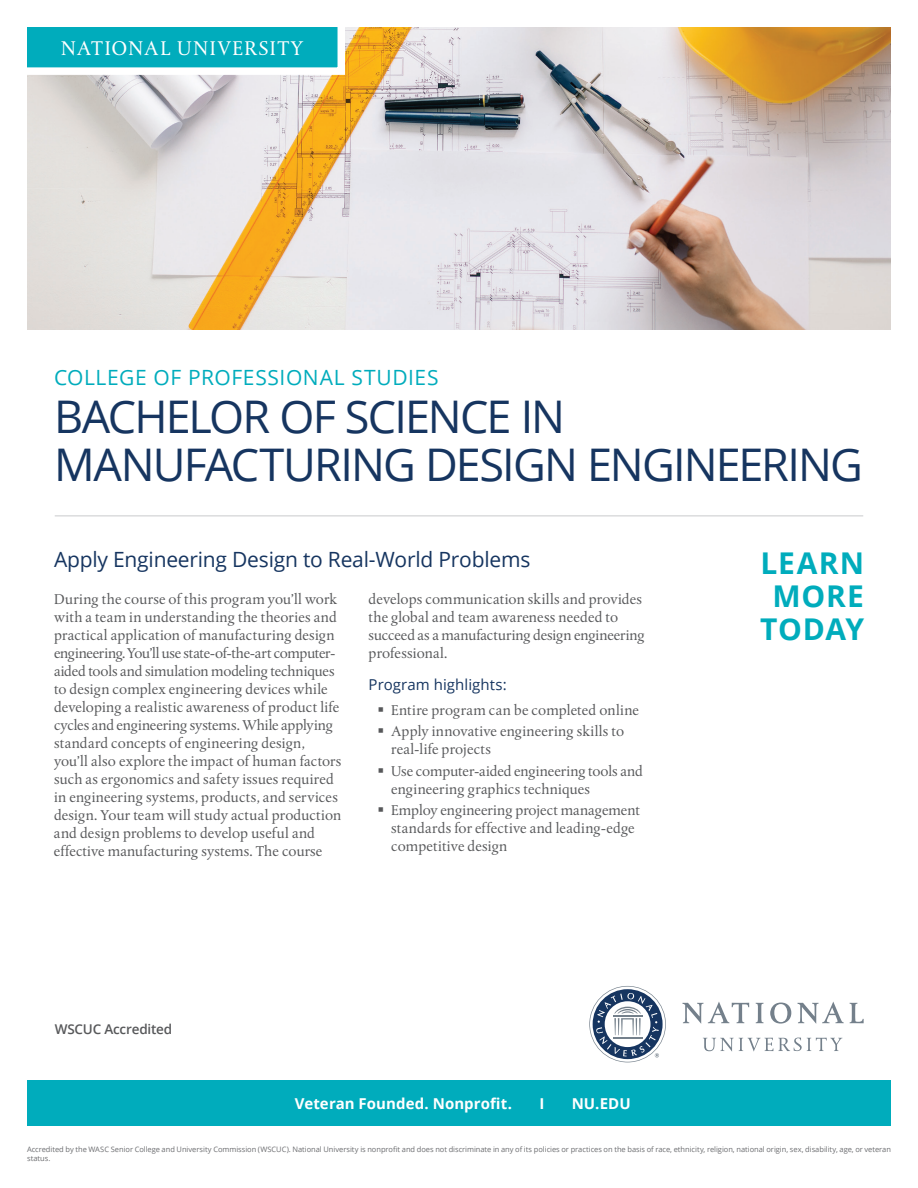
<style>
.page{position:relative;width:918px;height:1188px;background:#fff}
.page>*{position:absolute;margin:0;border:0;box-sizing:border-box;transform-origin:0 0}
.t1{font:45px/48px "Open Sans";letter-spacing:-.04em;color:#163560}
.t2{font:700 30px/33px "Open Sans";letter-spacing:.025em;color:#00acbc;text-align:center}
.t3{font:21px "Open Sans";letter-spacing:-.01em;color:#163560}
.t4{font:21px "Open Sans";letter-spacing:.03em;color:#00acbc}
.t5{font:21px "Albertina MT Std";letter-spacing:.065em;color:#fff}
.t6{font:15px/18px "Albertina MT Std";color:#57585a}
.t7{font:700 15px "Open Sans";letter-spacing:.005em;color:#fff}
.t8{font:15px "Open Sans";letter-spacing:.005em;color:#163560}
.t9{font:600 13.5px "Open Sans";letter-spacing:-.015em;color:#57585a}
.t10{font:7.5px/9px "Open Sans";letter-spacing:-.005em;color:#6c6d70}
</style>
<div class="page">
<img style="left:27px;top:27px;width:864px;height:302px">
<hr style="left:55px;top:516px;width:808px;height:1px;background:#c9cacc">
<svg style="left:683px;top:1002px;width:66px;height:22px"></svg>
<svg style="left:756px;top:1003px;width:7px;height:20px"></svg>
<svg style="left:770px;top:1003px;width:21px;height:21px"></svg>
<svg style="left:798px;top:1002px;width:46px;height:22px"></svg>
<svg style="left:850px;top:1003px;width:14px;height:20px"></svg>
<svg style="left:703px;top:1038px;width:139px;height:14px"></svg>
<svg style="left:589px;top:986px;width:77px;height:76px"></svg>
<svg style="left:27px;top:27px;width:322px;height:52px"></svg>
<div style="left:27px;top:1080px;width:864px;height:46px;background:#00acbc"></div>
<h3 class="t5" style="left:61px;top:36px;width:244px">NATIONAL UNIVERSITY</h3>
<h3 class="t4" style="left:54px;top:363px;width:386px">COLLEGE OF PROFESSIONAL STUDIES</h3>
<h1 class="t1" style="left:54px;top:391px;width:811px">BACHELOR OF SCIENCE IN<br>MANUFACTURING DESIGN ENGINEERING</h1>
<h3 class="t3" style="left:54px;top:545px;width:478px">Apply Engineering Design to Real-World Problems</h3>
<p class="t6" style="left:54px;top:591px;width:289px">During the course of this program you’ll work with a team in understanding the theories and practical application of manufacturing design engineering. You’ll use state-of-the-art computer&shy;aided tools and simulation modeling techniques to design complex engineering devices while developing a realistic awareness of product life cycles and engineering systems. While applying standard concepts of engineering design, you’ll also explore the impact of human factors such as ergonomics and safety issues required in engineering systems, products, and services design. Your team will study actual production and design problems to develop useful and effective manufacturing systems. The course</p>
<p class="t6" style="left:369px;top:591px;width:278px">develops communication skills and provides the global and team awareness needed to succeed as a manufacturing design engineering professional.</p>
<p class="t8" style="left:369px;top:674px;width:140px">Program highlights:</p>
<p class="t6" style="left:391px;top:699px;width:249px;line-height:21.5px">Entire program can be completed online<br>Apply innovative engineering skills to</p>
<p class="t6" style="left:391px;top:739px;width:253px;line-height:21.5px">real-life projects<br>Use computer-aided engineering tools and</p>
<p class="t6" style="left:391px;top:778px;width:250px;line-height:21.5px">engineering graphics techniques<br>Employ engineering project management</p>
<p class="t6" style="left:391px;top:819px;width:245px">standards for effective and leading-edge competitive design</p>
<p class="t9" style="left:55px;top:1020px;width:119px">WSCUC Accredited</p>
<p class="t7" style="left:295px;top:1093px;width:219px">Veteran Founded. Nonprofit.</p>
<p class="t7" style="left:539px;top:1093px;width:6px">I</p>
<p class="t7" style="left:572px;top:1093px;width:61px">NU.EDU</p>
<h2 class="t2" style="left:760px;top:546px;width:105px">LEARN<br>MORE<br>TODAY</h2>
<p class="t10" style="left:27px;top:1144px;width:866px">Accredited by the WASC Senior College and University Commission (WSCUC). National University is nonprofit and does not discriminate in any of its policies or practices on the basis of race, ethnicity, religion, national origin, sex, disability, age, or veteran status.</p>
</div>
